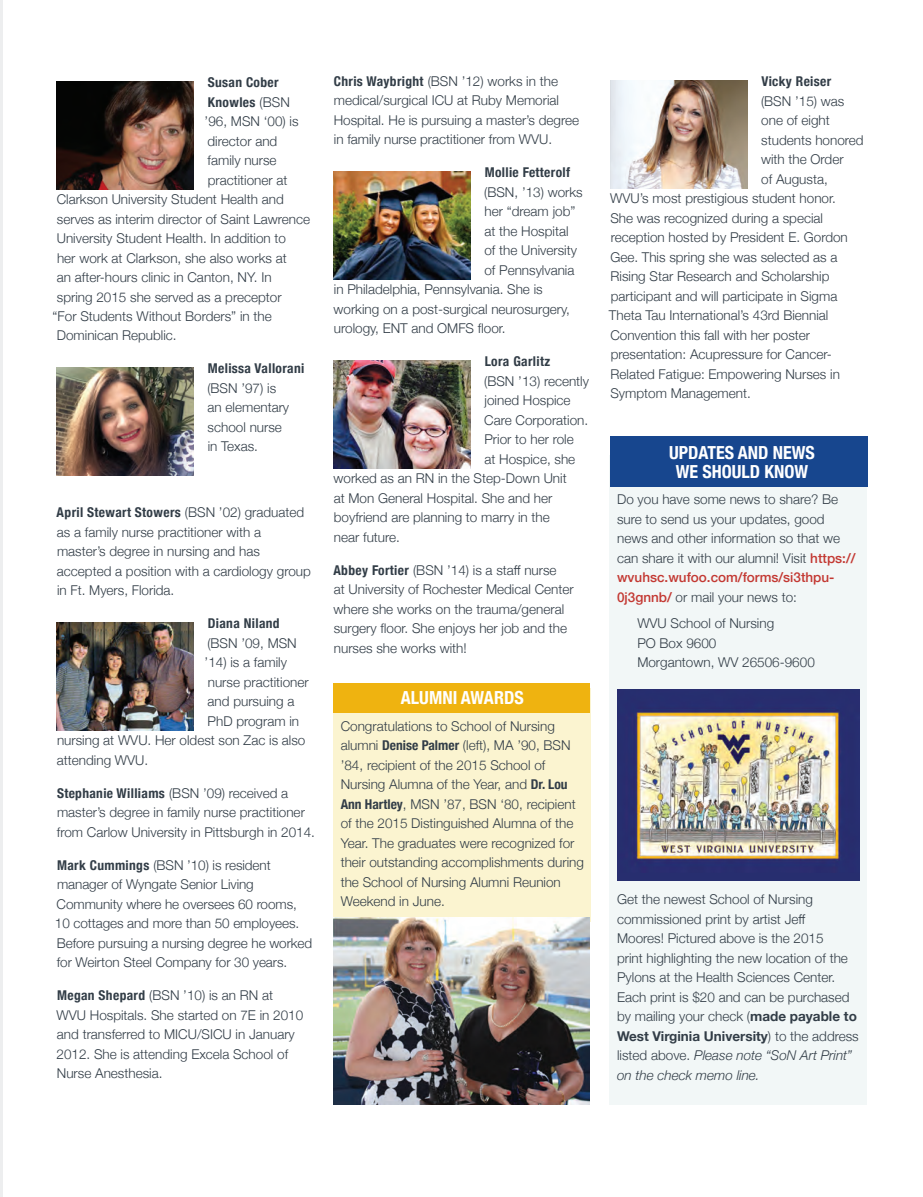
<style>
.page{position:relative;width:923px;height:1197px;background:#fff}
.page>*{position:absolute;margin:0;border:0;box-sizing:border-box;transform-origin:0 0}
.t1{font:700 condensed 18px/19.5px "Helvetica Neue";color:#fff;text-align:center}
.t2{font:300 13.5px/19.5px "Helvetica Neue";color:#323d47}
.t3{font:700 condensed 13.5px "Helvetica Neue";letter-spacing:.025em;color:#323d47}
.s1{font-weight:300;font-stretch:normal}
.s2{font-weight:700;font-stretch:condensed}
.s3{font-weight:500;color:#c33832}
.s4{font-weight:700}
.s5{font-style:italic}
</style>
<div class="page">
<hr style="left:0;top:0;width:2px;height:1197px;background:#edeeef">
<div style="left:333px;top:689px;width:257px;height:233px;background:#fbf4d0"></div>
<div style="left:609px;top:455px;width:258px;height:649px;background:#f2f7f7"></div>
<div style="left:333px;top:683px;width:257px;height:30px;background:#efb310"></div>
<img style="left:617px;top:690px;width:242px;height:191px">
<img style="left:56px;top:81px;width:138px;height:108px">
<img style="left:56px;top:368px;width:138px;height:108px">
<img style="left:56px;top:623px;width:138px;height:108px">
<img style="left:333px;top:171px;width:137px;height:108px">
<img style="left:333px;top:360px;width:137px;height:108px">
<img style="left:610px;top:80px;width:137px;height:108px">
<img style="left:334px;top:918px;width:256px;height:186px">
<div style="left:610px;top:436px;width:257px;height:51px;background:#17468e"></div>
<p class="t3" style="left:208px;top:71px;width:72px">Susan Cober</p>
<p class="t3" style="left:208px;top:91px;width:83px">Knowles <span class="s1">(BSN</span></p>
<p class="t2" style="left:205px;top:111px;width:95px">’96, MSN ‘00) is</p>
<p class="t2" style="left:207px;top:130px;width:71px">director and</p>
<p class="t2" style="left:208px;top:150px;width:70px">family nurse</p>
<p class="t2" style="left:208px;top:169px;width:81px">practitioner at</p>
<p class="t2" style="left:57px;top:189px;width:229px">Clarkson University Student Health and</p>
<p class="t2" style="left:57px;top:208px;width:255px">serves as interim director of Saint Lawrence</p>
<p class="t2" style="left:57px;top:228px;width:231px">University Student Health. In addition to</p>
<p class="t2" style="left:57px;top:247px;width:231px">her work at Clarkson, she also works at</p>
<p class="t2" style="left:57px;top:267px;width:216px">an after-hours clinic in Canton, NY. In</p>
<p class="t2" style="left:57px;top:286px;width:226px">spring 2015 she served as a preceptor</p>
<p class="t2" style="left:53px;top:306px;width:221px">“For Students Without Borders” in the</p>
<p class="t2" style="left:57px;top:325px;width:121px">Dominican Republic.</p>
<p class="t3" style="left:208px;top:357px;width:98px">Melissa Vallorani</p>
<p class="t2" style="left:207px;top:378px;width:83px">(BSN ’97) is an elementary school nurse in Texas.</p>
<p class="t2" style="left:57px;top:502px;width:256px"><span class="s2">April Stewart Stowers</span> (BSN ’02) graduated as a family nurse practitioner with a master’s degree in nursing and has accepted a position with a cardiology group in Ft. Myers, Florida.</p>
<p class="t3" style="left:208px;top:612px;width:73px">Diana Niland</p>
<p class="t2" style="left:207px;top:633px;width:91px">(BSN ’09, MSN</p>
<p class="t2" style="left:205px;top:652px;width:84px">’14) is a family</p>
<p class="t2" style="left:208px;top:672px;width:103px">nurse practitioner</p>
<p class="t2" style="left:208px;top:691px;width:88px">and pursuing a</p>
<p class="t2" style="left:208px;top:711px;width:93px">PhD program in</p>
<p class="t2" style="left:57px;top:730px;width:250px">nursing at WVU. Her oldest son Zac is also</p>
<p class="t2" style="left:57px;top:750px;width:93px">attending WVU.</p>
<p class="t2" style="left:57px;top:783px;width:260px"><span class="s2">Stephanie Williams</span> (BSN ’09) received a master’s degree in family nurse practitioner from Carlow University in Pittsburgh in 2014.</p>
<p class="t2" style="left:55px;top:855px;width:259px"><span class="s2">Mark Cummings</span> (BSN ’10) is resident manager of Wyngate Senior Living Community where he oversees 60 rooms, 10 cottages and more than 50 employees.<br>Before pursuing a nursing degree he worked for Weirton Steel Company for 30 years.</p>
<p class="t2" style="left:56px;top:985px;width:248px"><span class="s2">Megan Shepard</span> (BSN ’10) is an RN at WVU Hospitals. She started on 7E in 2010 and transferred to MICU/SICU in January 2012. She is attending Excela School of Nurse Anesthesia.</p>
<p class="t2" style="left:334px;top:71px;width:247px"><span class="s2">Chris Waybright</span> (BSN ’12) works in the medical/surgical ICU at Ruby Memorial Hospital. He is pursuing a master’s degree in family nurse practitioner from WVU.</p>
<p class="t3" style="left:485px;top:161px;width:87px">Mollie Fetterolf</p>
<p class="t2" style="left:484px;top:182px;width:100px">(BSN, ’13) works</p>
<p class="t2" style="left:484px;top:201px;width:92px">her “dream job”</p>
<p class="t2" style="left:484px;top:221px;width:86px">at the Hospital</p>
<p class="t2" style="left:484px;top:240px;width:94px">of the University</p>
<p class="t2" style="left:484px;top:260px;width:92px">of Pennsylvania</p>
<p class="t2" style="left:334px;top:279px;width:210px">in Philadelphia, Pennsylvania. She is</p>
<p class="t2" style="left:333px;top:299px;width:238px">working on a post-surgical neurosurgery,</p>
<p class="t2" style="left:334px;top:318px;width:173px">urology, ENT and OMFS floor.</p>
<p class="t3" style="left:485px;top:350px;width:67px">Lora Garlitz</p>
<p class="t2" style="left:484px;top:371px;width:106px">(BSN ’13) recently</p>
<p class="t2" style="left:484px;top:390px;width:88px">joined Hospice</p>
<p class="t2" style="left:484px;top:410px;width:106px">Care Corporation.</p>
<p class="t2" style="left:484px;top:429px;width:91px">Prior to her role</p>
<p class="t2" style="left:484px;top:448px;width:92px">at Hospice, she</p>
<p class="t2" style="left:333px;top:468px;width:235px">worked as an RN in the Step-Down Unit</p>
<p class="t2" style="left:334px;top:487px;width:220px">at Mon General Hospital. She and her</p>
<p class="t2" style="left:334px;top:507px;width:217px">boyfriend are planning to marry in the</p>
<p class="t2" style="left:334px;top:526px;width:68px">near future.</p>
<p class="t2" style="left:333px;top:559px;width:242px"><span class="s2">Abbey Fortier</span> (BSN ’14) is a staff nurse<br>at University of Rochester Medical Center where she works on the trauma/general surgery floor. She enjoys her job and the nurses she works with!</p>
<h1 class="t1" style="left:401px;top:687px;width:124px">ALUMNI AWARDS</h1>
<p class="t2" style="left:341px;top:715px;width:245px">Congratulations to School of Nursing alumni <span class="s2">Denise Palmer</span> (left), MA ’90, BSN ’84, recipient of the 2015 School of Nursing Alumna of the Year, and <span class="s2">Dr. Lou Ann Hartley</span>, MSN ’87, BSN ‘80, recipient of the 2015 Distinguished Alumna of the Year. The graduates were recognized for their outstanding accomplishments during the School of Nursing Alumni Reunion Weekend in June.</p>
<p class="t3" style="left:761px;top:70px;width:71px">Vicky Reiser</p>
<p class="t2" style="left:761px;top:91px;width:85px">(BSN ’15) was</p>
<p class="t2" style="left:761px;top:110px;width:70px">one of eight</p>
<p class="t2" style="left:761px;top:130px;width:104px">students honored</p>
<p class="t2" style="left:761px;top:149px;width:84px">with the Order</p>
<p class="t2" style="left:761px;top:169px;width:68px">of Augusta,</p>
<p class="t2" style="left:610px;top:188px;width:227px">WVU’s most prestigious student honor.</p>
<p class="t2" style="left:610px;top:208px;width:214px">She was recognized during a special</p>
<p class="t2" style="left:611px;top:227px;width:239px">reception hosted by President E. Gordon</p>
<p class="t2" style="left:610px;top:247px;width:229px">Gee. This spring she was selected as a</p>
<p class="t2" style="left:610px;top:266px;width:220px">Rising Star Research and Scholarship</p>
<p class="t2" style="left:611px;top:286px;width:228px">participant and will participate in Sigma</p>
<p class="t2" style="left:609px;top:305px;width:221px">Theta Tau International’s 43rd Biennial</p>
<p class="t2" style="left:610px;top:325px;width:201px">Convention this fall with her poster</p>
<p class="t2" style="left:611px;top:344px;width:223px">presentation: Acupressure for Cancer-</p>
<p class="t2" style="left:610px;top:364px;width:231px">Related Fatigue: Empowering Nurses in</p>
<p class="t2" style="left:610px;top:383px;width:142px">Symptom Management.</p>
<h1 class="t1" style="left:669px;top:441px;width:147px">UPDATES AND NEWS<br>WE SHOULD KNOW</h1>
<p class="t2" style="left:617px;top:489px;width:240px">Do you have some news to share? Be sure to send us your updates, good news and other information so that we can share it with our alumni! Visit <span class="s3">https:// wvuhsc.wufoo.com/forms/si3thpu-0j3gnnb/</span> or mail your news to:</p>
<p class="t2" style="left:637px;top:613px;width:179px">WVU School of Nursing<br>PO Box 9600<br>Morgantown, WV 26506-9600</p>
<p class="t2" style="left:617px;top:889px;width:243px">Get the newest School of Nursing commissioned print by artist Jeff<br>Moores! Pictured above is the 2015<br>print highlighting the new location of the Pylons at the Health Sciences Center.<br>Each print is $20 and can be purchased by mailing your check (<span class="s4">made payable to West Virginia University</span>) to the address listed above. <span class="s5">Please note “SoN Art Print” on the check memo line.</span></p>
</div>
